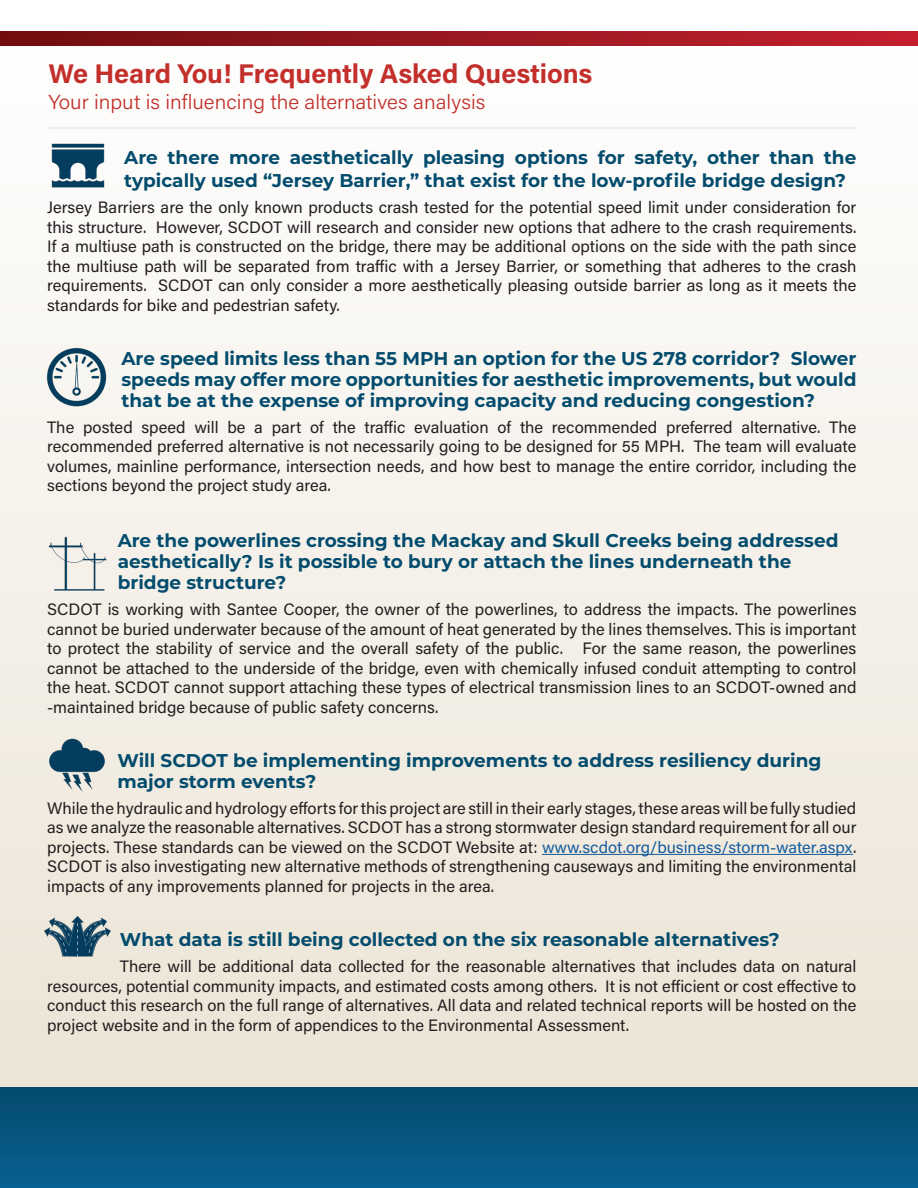
<style>
.page{position:relative;width:918px;height:1188px;background:#fff}
.page>*{position:absolute;margin:0;border:0;box-sizing:border-box;transform-origin:0 0}
.body{font:700 27px "Acumin Pro";letter-spacing:-.005em;color:#c32f2b}
.body-2{font:300 20.4px "Acumin Pro";color:#c32f2b}
.t1{font:700 18.45px/21px "Montserrat";color:#034c6d}
.t2{font:16.5px/19.5px "Acumin Pro";color:#231f20;text-align:justify}
.s1{color:#175d9e}
</style>
<div class="page">
<div style="left:0;top:2px;width:918px;height:1119px;background:linear-gradient(to bottom,#fff,#ebe3d4)"></div>
<svg style="left:0;top:32px;width:918px;height:14px;background:#99171f"></svg>
<div style="left:0;top:1088px;width:918px;height:100px;background:linear-gradient(to bottom,#034c6d,#096092)"></div>
<hr style="left:542px;top:854px;width:311px;height:1px;background:#175d9e">
<hr style="left:47px;top:127px;width:810px;height:2px;background:#e9e9e9">
<img style="left:50px;top:138px;width:56px;height:56px">
<img style="left:42px;top:342px;width:69px;height:70px">
<img style="left:47px;top:534px;width:61px;height:60px">
<img style="left:47px;top:734px;width:60px;height:60px">
<img style="left:42px;top:903px;width:69px;height:69px">
<p class="body" style="left:49px;top:54px;width:545px">We Heard You! Frequently Asked Questions</p>
<p class="body-2" style="left:49px;top:88px;width:438px">Your input is influencing the alternatives analysis</p>
<p class="t1" style="left:124px;top:146px;width:734px;line-height:22.5px">Are there more aesthetically pleasing options for safety, other than the typically used “Jersey Barrier,” that exist for the low-profile bridge design?</p>
<p class="t2" style="left:47px;top:197px;width:811px">Jersey Barriers are the only known products crash tested for the potential speed limit under consideration for this structure. However, SCDOT will research and consider new options that adhere to the crash requirements.<br>If a multiuse path is constructed on the bridge, there may be additional options on the side with the path since the multiuse path will be separated from traffic with a Jersey Barrier, or something that adheres to the crash requirements. SCDOT can only consider a more aesthetically pleasing outside barrier as long as it meets the standards for bike and pedestrian safety.</p>
<p class="t1" style="left:122px;top:347px;width:737px;text-align:justify">Are speed limits less than 55 MPH an option for the US 278 corridor? Slower speeds may offer more opportunities for aesthetic improvements, but would that be at the expense of improving capacity and reducing congestion?</p>
<p class="t2" style="left:47px;top:417px;width:811px">The posted speed will be a part of the traffic evaluation of the recommended preferred alternative. The recommended preferred alternative is not necessarily going to be designed for 55 MPH. The team will evaluate volumes, mainline performance, intersection needs, and how best to manage the entire corridor, including the sections beyond the project study area.</p>
<p class="t1" style="left:118px;top:529px;width:722px">Are the powerlines crossing the Mackay and Skull Creeks being addressed aesthetically? Is it possible to bury or attach the lines underneath the bridge structure?</p>
<p class="t2" style="left:47px;top:599px;width:811px">SCDOT is working with Santee Cooper, the owner of the powerlines, to address the impacts. The powerlines cannot be buried underwater because of the amount of heat generated by the lines themselves. This is important to protect the stability of service and the overall safety of the public. For the same reason, the powerlines cannot be attached to the underside of the bridge, even with chemically infused conduit attempting to control the heat. SCDOT cannot support attaching these types of electrical transmission lines to an SCDOT-owned and -maintained bridge because of public safety concerns.</p>
<p class="t1" style="left:117px;top:749px;width:706px">Will SCDOT be implementing improvements to address resiliency during major storm events?</p>
<p class="t2" style="left:47px;top:798px;width:811px">While the hydraulic and hydrology efforts for this project are still in their early stages, these areas will be fully studied as we analyze the reasonable alternatives. SCDOT has a strong stormwater design standard requirement for all our projects. These standards can be viewed on the SCDOT Website at: <span class="s1">www.scdot.org/business/storm-water.aspx</span>.<br>SCDOT is also investigating new alternative methods of strengthening causeways and limiting the environmental impacts of any improvements planned for projects in the area.</p>
<p class="t1" style="left:120px;top:928px;width:661px">What data is still being collected on the six reasonable alternatives?</p>
<p class="t2" style="left:47px;top:956px;width:811px;text-indent:73px">There will be additional data collected for the reasonable alternatives that includes data on natural resources, potential community impacts, and estimated costs among others. It is not efficient or cost effective to conduct this research on the full range of alternatives. All data and related technical reports will be hosted on the project website and in the form of appendices to the Environmental Assessment.</p>
</div>
